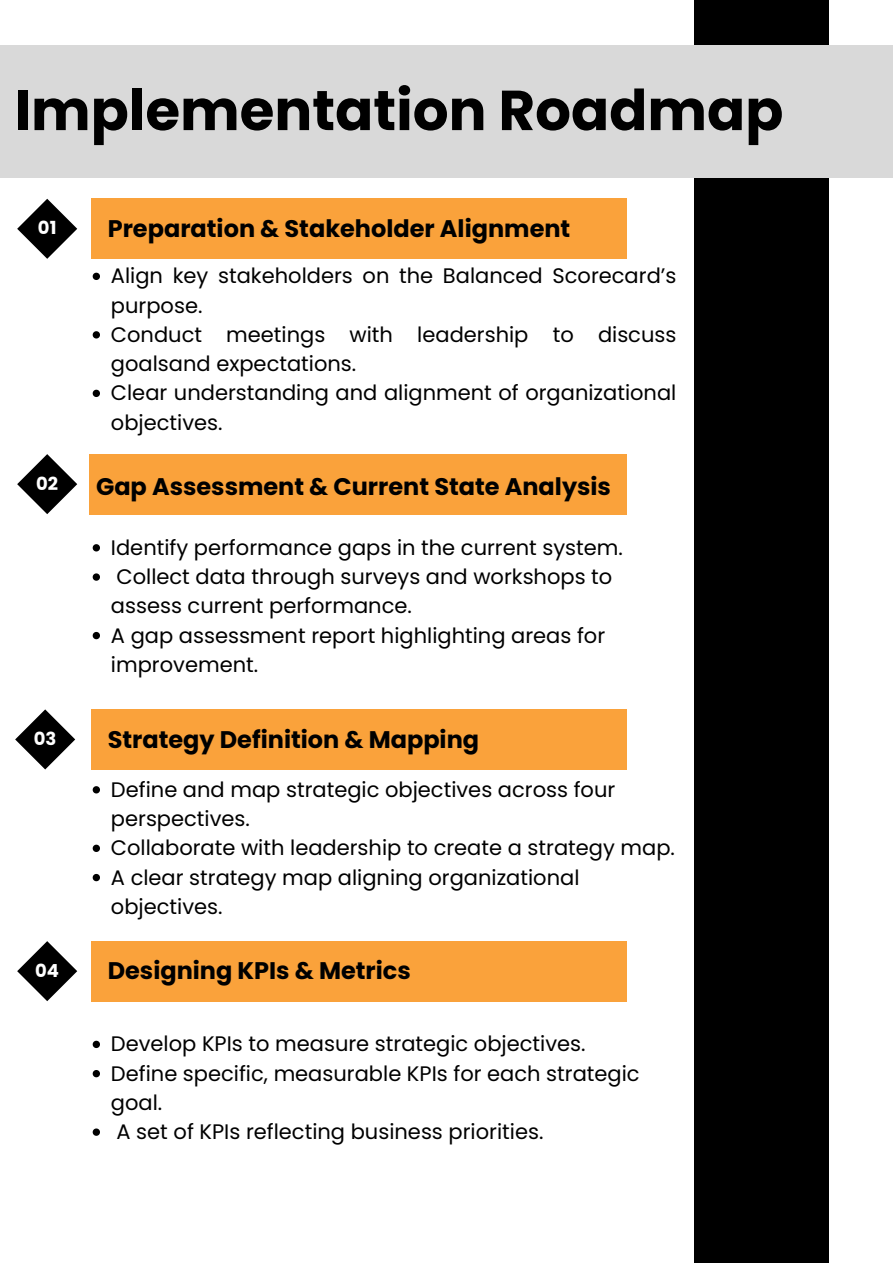
<style>
.page{position:relative;width:893px;height:1263px;background:#fff}
.page>*{position:absolute;margin:0;border:0;box-sizing:border-box;transform-origin:0 0}
.t1{font:700 56.25px "Poppins";color:#000}
.t2{font:700 24px "Poppins";color:#000}
.t3{font:21px/29.2px "Poppins";color:#000}
.t4{font:700 18px "Poppins";color:#fff}
</style>
<div class="page">
<div style="left:694px;top:0;width:135px;height:1263px;background:#000"></div>
<div style="left:0;top:45px;width:893px;height:132px;background:#d9d9d9"></div>
<div style="left:91px;top:199px;width:535px;height:60px;background:#faa23b"></div>
<div style="left:89px;top:454px;width:537px;height:60px;background:#faa23b"></div>
<div style="left:91px;top:709px;width:535px;height:60px;background:#faa23b"></div>
<div style="left:91px;top:941px;width:535px;height:60px;background:#faa23b"></div>
<svg style="left:17px;top:199px;width:60px;height:60px"></svg>
<svg style="left:17px;top:454px;width:60px;height:60px"></svg>
<svg style="left:15px;top:709px;width:60px;height:60px"></svg>
<svg style="left:17px;top:941px;width:60px;height:60px"></svg>
<svg style="left:93px;top:273px;width:7px;height:7px"></svg>
<svg style="left:93px;top:331px;width:7px;height:7px"></svg>
<svg style="left:93px;top:390px;width:7px;height:7px"></svg>
<svg style="left:93px;top:544px;width:7px;height:7px"></svg>
<svg style="left:93px;top:573px;width:7px;height:8px"></svg>
<svg style="left:93px;top:632px;width:7px;height:7px"></svg>
<svg style="left:93px;top:786px;width:7px;height:7px"></svg>
<svg style="left:93px;top:845px;width:7px;height:7px"></svg>
<svg style="left:93px;top:874px;width:7px;height:7px"></svg>
<svg style="left:93px;top:1041px;width:7px;height:7px"></svg>
<svg style="left:93px;top:1070px;width:7px;height:7px"></svg>
<svg style="left:93px;top:1128px;width:7px;height:8px"></svg>
<h1 class="t1" style="left:14px;top:71px;width:770px">Implementation Roadmap</h1>
<p class="t4" style="left:38px;top:215px;width:20px">01</p>
<p class="t2" style="left:108px;top:212px;width:464px">Preparation &amp; Stakeholder Alignment</p>
<p class="t3" style="left:111px;top:261px;width:567px">Align key stakeholders on the Balanced Scorecard’s purpose.<br>Conduct meetings with leadership to discuss goalsand expectations.<br>Clear understanding and alignment of organizational objectives.</p>
<p class="t4" style="left:36px;top:471px;width:24px">02</p>
<p class="t2" style="left:96px;top:470px;width:516px">Gap Assessment &amp; Current State Analysis</p>
<p class="t3" style="left:111px;top:533px;width:513px">Identify performance gaps in the current system.<br>Collect data through surveys and workshops to assess current performance.<br>A gap assessment report highlighting areas for improvement.</p>
<p class="t4" style="left:34px;top:726px;width:24px">03</p>
<p class="t2" style="left:108px;top:722px;width:373px">Strategy Definition &amp; Mapping</p>
<p class="t3" style="left:111px;top:775px;width:565px">Define and map strategic objectives across four perspectives.<br>Collaborate with leadership to create a strategy map.<br>A clear strategy map aligning organizational objectives.</p>
<p class="t4" style="left:35px;top:958px;width:25px">04</p>
<p class="t2" style="left:108px;top:954px;width:305px">Designing KPIs &amp; Metrics</p>
<p class="t3" style="left:111px;top:1029px;width:530px">Develop KPIs to measure strategic objectives.<br>Define specific, measurable KPIs for each strategic goal.<br>A set of KPIs reflecting business priorities.</p>
</div>
